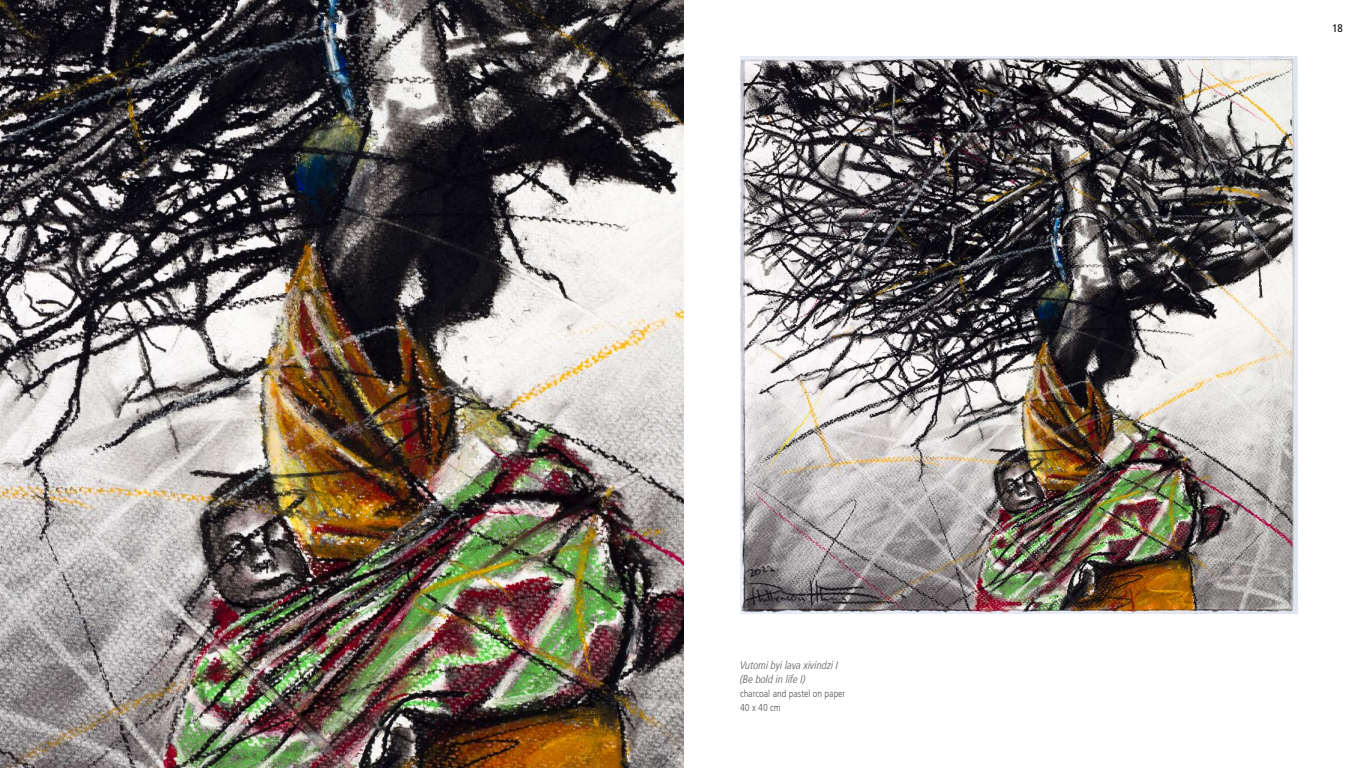
<style>
.page{position:relative;width:1366px;height:768px;background:#fff}
.page>*{position:absolute;margin:0;border:0;box-sizing:border-box;transform-origin:0 0}
.t1{font:italic 300 condensed 11px/14px "Frutiger LT Com";color:#58595b}
.t2{font:condensed 11px "Frutiger LT Com";color:#000}
.t3{font:300 condensed 10px/14px "Frutiger LT Com";color:#58595b}
</style>
<div class="page">
<img style="left:740px;top:57px;width:558px;height:557px">
<img style="left:0;top:0;width:684px;height:768px">
<p class="t1" style="left:740px;top:659px;width:100px">Vutomi byi lava xivindzi I (Be bold in life I)</p>
<p class="t3" style="left:740px;top:687px;width:107px">charcoal and pastel on paper<br>40 x 40 cm</p>
<p class="t2" style="left:1332px;top:22px;width:12px">18</p>
</div>
